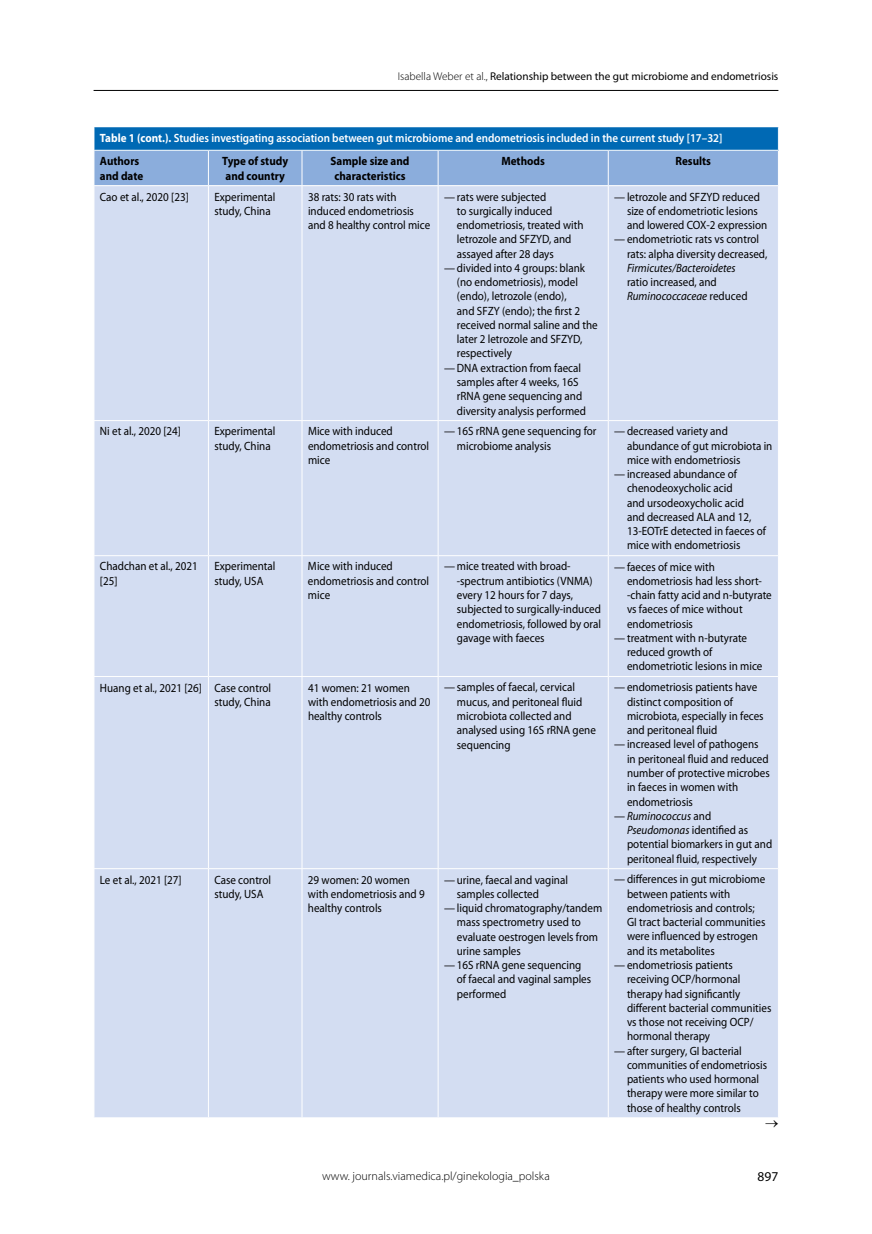
<style>
.page{position:relative;width:872px;height:1234px;background:#fff}
.page>*{position:absolute;margin:0;border:0;box-sizing:border-box;transform-origin:0 0}
.t1{font:13.5px "Myriad Pro";color:#000}
.t2{font:12px/14.2px "Myriad Pro";color:#000;scale:.92 1}
.t3{font:600 12px/23.5px "Myriad Pro";color:#fff;scale:.92 1}
.t4{font:700 12px/14.4px "Myriad Pro";color:#000;scale:.92 1}
.t5{font:300 12px "Myriad Pro";color:#000}
.t6{font:italic 12px "Myriad Pro";color:#000;scale:.92 1}
.t7{font:11.25px "Myriad Pro";color:#000}
.s1{font-weight:300}
.s2{font-weight:700}
.s3{font-weight:700;color:#000}
.s4{font-style:italic}
</style>
<div class="page">
<hr style="left:94px;top:90px;width:684px;height:1px;background:#000">
<div style="left:95px;top:186px;width:683px;height:931px;background:#d3ddf2"></div>
<hr style="left:208px;top:186px;width:1px;height:234px;background:#fff">
<hr style="left:302px;top:186px;width:1px;height:234px;background:#fff">
<hr style="left:438px;top:186px;width:1px;height:234px;background:#fff">
<hr style="left:608px;top:186px;width:1px;height:234px;background:#fff">
<hr style="left:94px;top:420px;width:114px;height:1px;background:#fff">
<hr style="left:208px;top:420px;width:94px;height:1px;background:#fff">
<hr style="left:208px;top:421px;width:1px;height:134px;background:#fff">
<hr style="left:302px;top:420px;width:136px;height:1px;background:#fff">
<hr style="left:302px;top:421px;width:1px;height:134px;background:#fff">
<hr style="left:438px;top:420px;width:170px;height:1px;background:#fff">
<hr style="left:438px;top:421px;width:1px;height:134px;background:#fff">
<hr style="left:608px;top:420px;width:170px;height:1px;background:#fff">
<hr style="left:608px;top:421px;width:1px;height:134px;background:#fff">
<hr style="left:94px;top:555px;width:114px;height:1px;background:#fff">
<hr style="left:208px;top:555px;width:94px;height:1px;background:#fff">
<hr style="left:208px;top:556px;width:1px;height:120px;background:#fff">
<hr style="left:302px;top:555px;width:136px;height:1px;background:#fff">
<hr style="left:302px;top:556px;width:1px;height:120px;background:#fff">
<hr style="left:438px;top:555px;width:170px;height:1px;background:#fff">
<hr style="left:438px;top:556px;width:1px;height:120px;background:#fff">
<hr style="left:608px;top:555px;width:170px;height:1px;background:#fff">
<hr style="left:608px;top:556px;width:1px;height:120px;background:#fff">
<hr style="left:94px;top:676px;width:114px;height:1px;background:#fff">
<hr style="left:208px;top:676px;width:94px;height:1px;background:#fff">
<hr style="left:208px;top:676px;width:1px;height:192px;background:#fff">
<hr style="left:302px;top:676px;width:136px;height:1px;background:#fff">
<hr style="left:302px;top:676px;width:1px;height:192px;background:#fff">
<hr style="left:438px;top:676px;width:170px;height:1px;background:#fff">
<hr style="left:438px;top:676px;width:1px;height:192px;background:#fff">
<hr style="left:608px;top:676px;width:170px;height:1px;background:#fff">
<hr style="left:608px;top:676px;width:1px;height:192px;background:#fff">
<hr style="left:94px;top:868px;width:114px;height:1px;background:#fff">
<hr style="left:208px;top:868px;width:94px;height:1px;background:#fff">
<hr style="left:208px;top:868px;width:1px;height:249px;background:#fff">
<hr style="left:302px;top:868px;width:136px;height:1px;background:#fff">
<hr style="left:302px;top:868px;width:1px;height:249px;background:#fff">
<hr style="left:438px;top:868px;width:170px;height:1px;background:#fff">
<hr style="left:438px;top:868px;width:1px;height:249px;background:#fff">
<hr style="left:608px;top:868px;width:170px;height:1px;background:#fff">
<hr style="left:608px;top:868px;width:1px;height:249px;background:#fff">
<svg style="left:94px;top:127px;width:685px;height:58px;background:#5593cc"></svg>
<hr style="left:94px;top:150px;width:114px;height:1px;background:#fff">
<hr style="left:94px;top:151px;width:1px;height:34px;background:#fff">
<hr style="left:208px;top:150px;width:94px;height:1px;background:#fff">
<hr style="left:302px;top:150px;width:136px;height:1px;background:#fff">
<hr style="left:438px;top:150px;width:170px;height:1px;background:#fff">
<hr style="left:608px;top:150px;width:170px;height:1px;background:#fff">
<hr style="left:778px;top:151px;width:1px;height:34px;background:#fff">
<p class="t7" style="left:398px;top:71px;width:382px"><span class="s1">Isabella Weber et al.,</span> Relationship between the gut microbiome and endometriosis</p>
<p class="t3" style="left:100px;top:126px;width:678px"><span class="s2">Table 1 (cont.).</span> Studies investigating association between gut microbiome and endometriosis included in the current study [17–32]<br><span class="s3">Authors</span></p>
<p class="t4" style="left:100px;top:168px;width:49px">and date</p>
<p class="t4" style="left:222px;top:154px;width:73px">Type of study and country</p>
<p class="t4" style="left:330px;top:154px;width:87px;text-align:center">Sample size and characteristics</p>
<p class="t4" style="left:501px;top:154px;width:49px">Methods</p>
<p class="t4" style="left:675px;top:154px;width:40px">Results</p>
<p class="t2" style="left:100px;top:190px;width:98px">Cao et al., 2020 [23]</p>
<p class="t2" style="left:214px;top:190px;width:68px">Experimental study, China</p>
<p class="t2" style="left:308px;top:190px;width:134px">38 rats: 30 rats with induced endometriosis and 8 healthy control mice</p>
<p class="t2" style="left:457px;top:190px;width:139px;text-indent:-13px">— rats were subjected<br>to surgically induced endometriosis, treated with letrozole and SFZYD, and assayed after 28 days</p>
<p class="t2" style="left:457px;top:261px;width:155px;text-indent:-13px">— divided into 4 groups: blank (no endometriosis), model (endo), letrozole (endo),<br>and SFZY (endo); the first 2 received normal saline and the later 2 letrozole and SFZYD, respectively</p>
<p class="t2" style="left:457px;top:361px;width:142px;text-indent:-13px">— DNA extraction from faecal samples after 4 weeks, 16S rRNA gene sequencing and diversity analysis performed</p>
<p class="t2" style="left:627px;top:190px;width:154px;text-indent:-13px">— letrozole and SFZYD reduced size of endometriotic lesions and lowered COX-2 expression</p>
<p class="t2" style="left:627px;top:232px;width:154px;text-indent:-13px">— endometriotic rats vs control rats: alpha diversity decreased,</p>
<p class="t6" style="left:627px;top:261px;width:120px">Firmicutes/Bacteroidetes</p>
<p class="t2" style="left:627px;top:275px;width:132px">ratio increased, and<br><span class="s4">Ruminococcaceae</span> reduced</p>
<p class="t2" style="left:100px;top:424px;width:90px">Ni et al., 2020 [24]</p>
<p class="t2" style="left:214px;top:424px;width:68px">Experimental study, China</p>
<p class="t2" style="left:308px;top:424px;width:133px">Mice with induced endometriosis and control mice</p>
<p class="t2" style="left:457px;top:424px;width:153px;text-indent:-13px">— 16S rRNA gene sequencing for microbiome analysis</p>
<p class="t2" style="left:627px;top:424px;width:159px;text-indent:-13px">— decreased variety and abundance of gut microbiota in mice with endometriosis</p>
<p class="t2" style="left:627px;top:467px;width:153px;text-indent:-13px">— increased abundance of chenodeoxycholic acid<br>and ursodeoxycholic acid<br>and decreased ALA and 12,<br>13-EOTrE detected in faeces of mice with endometriosis</p>
<p class="t2" style="left:100px;top:559px;width:108px">Chadchan et al., 2021 [25]</p>
<p class="t2" style="left:214px;top:559px;width:68px">Experimental study, USA</p>
<p class="t2" style="left:308px;top:559px;width:133px">Mice with induced endometriosis and control mice</p>
<p class="t2" style="left:457px;top:559px;width:158px;text-indent:-13px">— mice treated with broad--spectrum antibiotics (VNMA) every 12 hours for 7 days, subjected to surgically-induced endometriosis, followed by oral gavage with faeces</p>
<p class="t2" style="left:627px;top:559px;width:159px;text-indent:-13px">— faeces of mice with endometriosis had less short--chain fatty acid and n-butyrate vs faeces of mice without endometriosis</p>
<p class="t2" style="left:627px;top:631px;width:149px;text-indent:-13px">— treatment with n-butyrate reduced growth of endometriotic lesions in mice</p>
<p class="t2" style="left:100px;top:680px;width:188px;text-align:right">Huang et al., 2021 [26] Case control study, China</p>
<p class="t2" style="left:308px;top:680px;width:135px">41 women: 21 women with endometriosis and 20 healthy controls</p>
<p class="t2" style="left:457px;top:680px;width:153px;text-indent:-13px">— samples of faecal, cervical mucus, and peritoneal fluid microbiota collected and analysed using 16S rRNA gene sequencing</p>
<p class="t2" style="left:627px;top:680px;width:150px;text-indent:-13px">— endometriosis patients have distinct composition of microbiota, especially in feces and peritoneal fluid</p>
<p class="t2" style="left:627px;top:737px;width:157px;text-indent:-13px">— increased level of pathogens in peritoneal fluid and reduced number of protective microbes in faeces in women with endometriosis</p>
<p class="t2" style="left:627px;top:808px;width:159px;text-indent:-13px">— <span class="s4">Ruminococcus</span> and<br><span class="s4">Pseudomonas</span> identified as potential biomarkers in gut and peritoneal fluid, respectively</p>
<p class="t2" style="left:100px;top:872px;width:90px">Le et al., 2021 [27]</p>
<p class="t2" style="left:214px;top:872px;width:63px">Case control study, USA</p>
<p class="t2" style="left:308px;top:872px;width:128px">29 women: 20 women with endometriosis and 9 healthy controls</p>
<p class="t2" style="left:457px;top:872px;width:122px;text-indent:-13px">— urine, faecal and vaginal samples collected</p>
<p class="t2" style="left:457px;top:900px;width:159px;text-indent:-13px">— liquid chromatography/tandem mass spectrometry used to evaluate oestrogen levels from urine samples</p>
<p class="t2" style="left:457px;top:957px;width:147px;text-indent:-13px">— 16S rRNA gene sequencing of faecal and vaginal samples performed</p>
<p class="t2" style="left:627px;top:872px;width:152px;text-indent:-13px">— differences in gut microbiome between patients with endometriosis and controls;<br>GI tract bacterial communities were influenced by estrogen and its metabolites</p>
<p class="t2" style="left:627px;top:957px;width:158px;text-indent:-13px">— endometriosis patients receiving OCP/hormonal therapy had significantly different bacterial communities vs those not receiving OCP/ hormonal therapy</p>
<p class="t2" style="left:627px;top:1043px;width:154px;text-indent:-13px">— after surgery, GI bacterial communities of endometriosis patients who used hormonal therapy were more similar to those of healthy controls</p>
<p class="t5" style="left:322px;top:1169px;width:229px">www. journals.viamedica.pl/ginekologia_polska</p>
<p class="t1" style="left:757px;top:1169px;width:22px">897</p>
</div>
